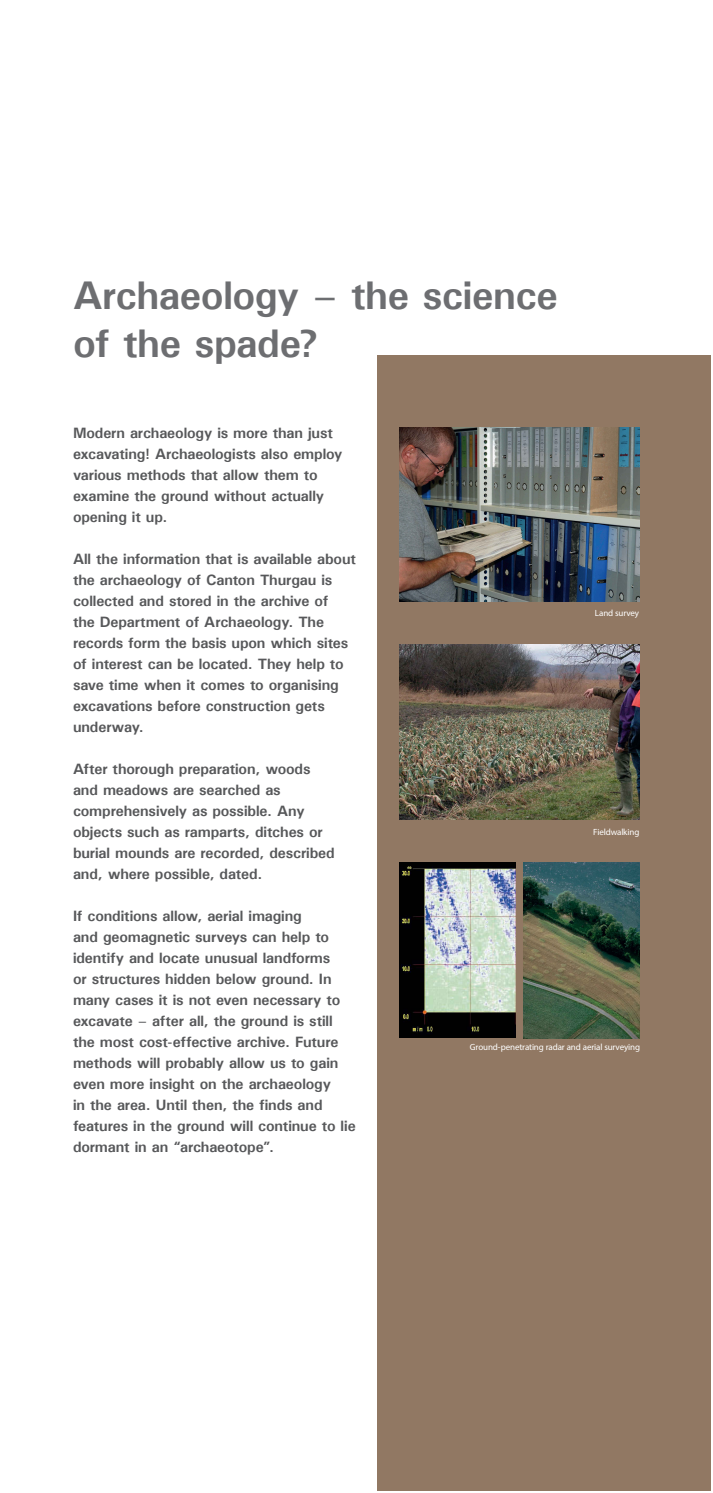
<style>
.page{position:relative;width:713px;height:1493px;background:#fff}
.page>*{position:absolute;margin:0;border:0;box-sizing:border-box;transform-origin:0 0}
.t1{font:700 40px/48px "Univers";letter-spacing:-.015em;color:#6d6e71}
.t2{font:700 15px/21px "Univers";letter-spacing:-.01em;color:#57585a}
.t3{font:9px "Myriad Pro";letter-spacing:-.015em;color:#fff}
</style>
<div class="page">
<div style="left:378px;top:356px;width:333px;height:1134px;background:#917863"></div>
<img style="left:399px;top:427px;width:241px;height:175px">
<img style="left:399px;top:645px;width:241px;height:175px">
<img style="left:399px;top:862px;width:117px;height:175px">
<img style="left:524px;top:862px;width:116px;height:176px">
<h1 class="t1" style="left:73px;top:270px;width:486px">Archaeology – the science of the spade?</h1>
<p class="t2" style="left:73px;top:422px;width:271px">Modern archaeology is more than just excavating! Archaeologists also employ various methods that allow them to examine the ground without actually opening it up.</p>
<p class="t2" style="left:73px;top:548px;width:285px">All the information that is available about the archaeology of Canton Thurgau is collected and stored in the archive of<br>the Department of Archaeology. The records form the basis upon which sites of interest can be located. They help to save time when it comes to organising excavations before construction gets underway.</p>
<p class="t2" style="left:73px;top:758px;width:263px">After thorough preparation, woods and meadows are searched as comprehensively as possible. Any objects such as ramparts, ditches or burial mounds are recorded, described and, where possible, dated.</p>
<p class="t2" style="left:73px;top:905px;width:284px">If conditions allow, aerial imaging<br>and geomagnetic surveys can help to identify and locate unusual landforms<br>or structures hidden below ground. In many cases it is not even necessary to excavate – after all, the ground is still the most cost-effective archive. Future methods will probably allow us to gain even more insight on the archaeology<br>in the area. Until then, the finds and features in the ground will continue to lie dormant in an “archaeotope”.</p>
<p class="t3" style="left:595px;top:607px;width:46px">Land survey</p>
<p class="t3" style="left:593px;top:826px;width:48px">Fieldwalking</p>
<p class="t3" style="left:470px;top:1041px;width:172px">Ground-penetrating radar and aerial surveying</p>
</div>
